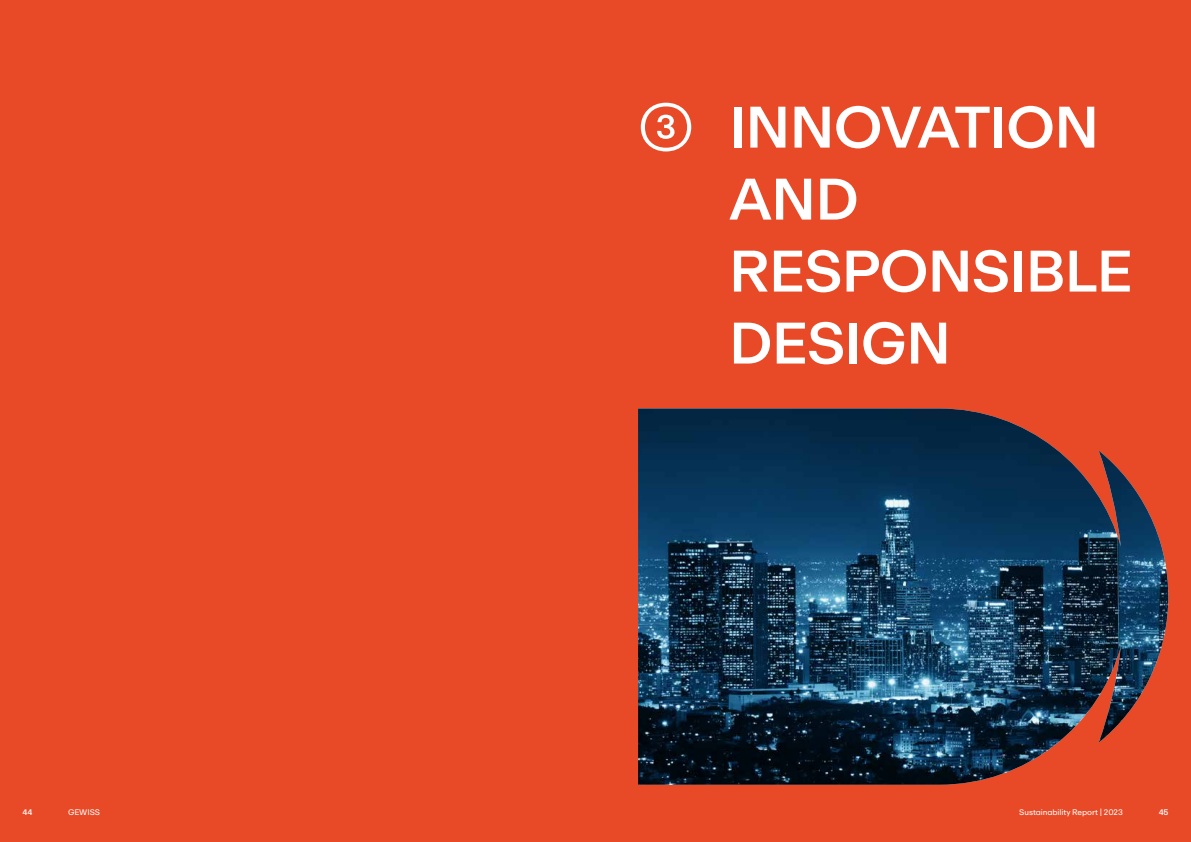
<style>
.page{position:relative;width:1191px;height:842px;background:#e84926}
.page>*{position:absolute;margin:0;border:0;box-sizing:border-box;transform-origin:0 0}
.t1{font:500 58px/72px "ABC Repro";letter-spacing:-.025em;color:#fff}
.t2{font:58px "ABC Repro";color:#fff}
.t3{font:8px "ABC Repro";letter-spacing:-.01em;color:#fff}
.t4{font:500 8px "ABC Repro";color:#fff}
</style>
<div class="page">
<img style="left:638px;top:408px;width:530px;height:377px">
<h1 class="t2" style="left:638px;top:90px;width:58px">3</h1>
<h1 class="t1" style="left:728px;top:92px;width:406px">INNOVATION<br>AND<br>RESPONSIBLE<br>DESIGN</h1>
<p class="t4" style="left:22px;top:807px;width:11px">44</p>
<p class="t3" style="left:68px;top:807px;width:34px">GEWISS</p>
<p class="t3" style="left:1019px;top:807px;width:105px">Sustainability Report | 2023</p>
<p class="t4" style="left:1158px;top:807px;width:11px">45</p>
</div>
